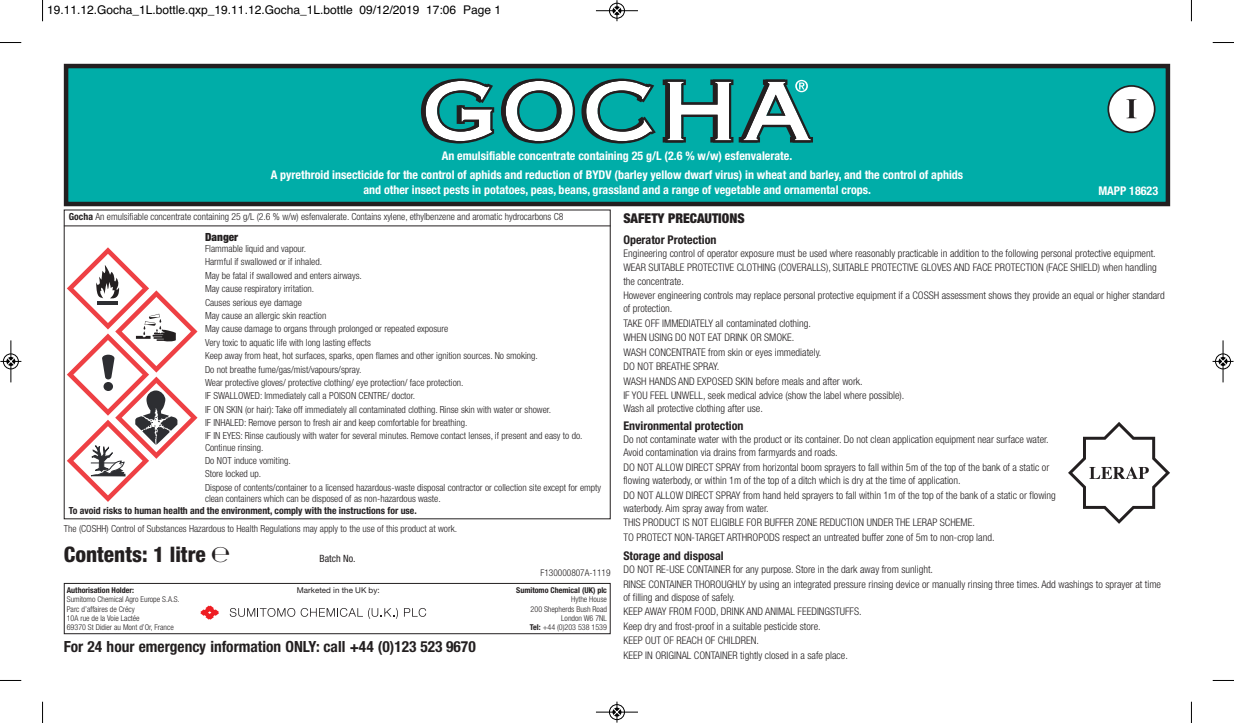
<style>
.page{position:relative;width:1234px;height:723px;background:#fff}
.page>*{position:absolute;margin:0;border:0;box-sizing:border-box;transform-origin:0 0}
.t1{font:800 condensed 21.45px "Helvetica Neue";color:#231f20}
.t2{font:700 condensed 15.45px "Helvetica Neue";color:#231f20}
.t3{font:900 condensed 13.5px "Helvetica Neue";color:#231f20}
.t4{font:700 condensed 12px/19.2px "Helvetica Neue";color:#fff;text-align:center}
.t5{font:12px "Helvetica";color:#000}
.t6{font:700 condensed 12px "Helvetica Neue";color:#231f20}
.t7{font:900 condensed 11.25px "Helvetica Neue";color:#231f20}
.t8{font:300 condensed 10.5px/14.5px "Helvetica Neue";color:#231f20}
.t9{font:condensed 10.05px "Helvetica Neue";color:#231f20}
.t10{font:300 condensed 9.75px/13.4px "Helvetica Neue";color:#231f20}
.t11{font:700 condensed 9.75px "Helvetica Neue";color:#231f20}
.t12{font:300 condensed 9.3px "Helvetica Neue";color:#231f20}
.t13{font:300 condensed 7.95px/9.3px "Helvetica Neue";color:#231f20}
.t14{font:700 condensed 7.95px "Helvetica Neue";color:#231f20}
.t15{font:7.95px "Helvetica Neue";color:#231f20}
.s1{font-weight:700}
.s2{font-family:"Helvetica";font-weight:300;font-style:italic;font-stretch:normal}
</style>
<div class="page">
<div style="left:68px;top:68px;width:1097px;height:134px;background:#00ada8"></div>
<svg style="left:421px;top:79px;width:73px;height:64px"></svg>
<svg style="left:501px;top:79px;width:74px;height:64px"></svg>
<svg style="left:581px;top:79px;width:74px;height:64px"></svg>
<svg style="left:662px;top:80px;width:150px;height:63px"></svg>
<div style="left:64px;top:64px;width:1105px;height:142px;border:4px solid #231f20"></div>
<svg style="left:1107px;top:86px;width:48px;height:47px"></svg>
<svg style="left:1068px;top:422px;width:101px;height:102px"></svg>
<div style="left:64px;top:583px;width:546px;height:51px;border:1px solid #231f20"></div>
<svg style="left:200px;top:605px;width:19px;height:14px"></svg>
<svg style="left:230px;top:608px;width:168px;height:11px"></svg>
<svg style="left:404px;top:608px;width:22px;height:9px"></svg>
<svg style="left:67px;top:247px;width:130px;height:255px"></svg>
<hr style="left:97px;top:301px;width:21px;height:3px;background:#2d2e32">
<hr style="left:64px;top:225px;width:546px;height:1px;background:#231f20">
<svg style="left:42px;top:0;width:1px;height:21px"></svg>
<svg style="left:0;top:42px;width:21px;height:1px"></svg>
<svg style="left:1190px;top:0;width:1px;height:21px"></svg>
<svg style="left:1212px;top:42px;width:21px;height:1px"></svg>
<svg style="left:42px;top:702px;width:1px;height:21px"></svg>
<svg style="left:0;top:680px;width:21px;height:1px"></svg>
<svg style="left:1190px;top:702px;width:1px;height:21px"></svg>
<svg style="left:1212px;top:680px;width:21px;height:1px"></svg>
<div style="left:609px;top:3px;width:15px;height:16px;border:1px solid #fff;border-radius:50%"></div>
<hr style="left:596px;top:10px;width:42px;height:1px;background:#000">
<div style="left:609px;top:3px;width:15px;height:15px;border:1px solid #000;border-radius:50%"></div>
<svg style="left:613px;top:0;width:7px;height:21px"></svg>
<hr style="left:596px;top:712px;width:42px;height:1px;background:#000">
<div style="left:609px;top:704px;width:15px;height:16px;border:1px solid #000;border-radius:50%"></div>
<svg style="left:613px;top:701px;width:7px;height:21px"></svg>
<div style="left:3px;top:353px;width:16px;height:16px;border:1px solid #fff;border-radius:50%"></div>
<hr style="left:11px;top:340px;width:1px;height:42px;background:#000">
<div style="left:3px;top:354px;width:16px;height:15px;border:1px solid #000;border-radius:50%"></div>
<svg style="left:0;top:358px;width:21px;height:7px"></svg>
<div style="left:1214px;top:353px;width:16px;height:16px;border:1px solid #fff;border-radius:50%"></div>
<hr style="left:1222px;top:340px;width:1px;height:42px;background:#000">
<div style="left:1214px;top:354px;width:16px;height:15px;border:1px solid #000;border-radius:50%"></div>
<svg style="left:1212px;top:358px;width:21px;height:7px"></svg>
<p class="t5" style="left:47px;top:2px;width:455px">19.11.12.Gocha_1L.bottle.qxp_19.11.12.Gocha_1L.bottle 09/12/2019 17:06 Page 1</p>
<p class="t4" style="left:270px;top:145px;width:694px">An emulsifiable concentrate containing 25 g/L (2.6 % w/w) esfenvalerate.<br>A pyrethroid insecticide for the control of aphids and reduction of BYDV (barley yellow dwarf virus) in wheat and barley, and the control of aphids</p>
<p class="t4" style="left:363px;top:179px;width:509px">and other insect pests in potatoes, peas, beans, grassland and a range of vegetable and ornamental crops.</p>
<p class="t4" style="left:1098px;top:180px;width:61px">MAPP 18623</p>
<p class="t10" style="left:69px;top:210px;width:496px"><span class="s1">Gocha</span> An emulsifiable concentrate containing 25 g/L (2.6 % w/w) esfenvalerate. Contains xylene, ethylbenzene and aromatic hydrocarbons C8</p>
<p class="t7" style="left:205px;top:228px;width:35px">Danger</p>
<p class="t10" style="left:205px;top:243px;width:379px">Flammable liquid and vapour.<br>Harmful if swallowed or if inhaled.<br>May be fatal if swallowed and enters airways.<br>May cause respiratory irritation.<br>Causes serious eye damage<br>May cause an allergic skin reaction<br>May cause damage to organs through prolonged or repeated exposure<br>Very toxic to aquatic life with long lasting effects<br>Keep away from heat, hot surfaces, sparks, open flames and other ignition sources. No smoking.<br>Do not breathe fume/gas/mist/vapours/spray.<br>Wear protective gloves/ protective clothing/ eye protection/ face protection.<br>IF SWALLOWED: Immediately call a POISON CENTRE/ doctor.<br>IF ON SKIN (or hair): Take off immediately all contaminated clothing. Rinse skin with water or shower.<br>IF INHALED: Remove person to fresh air and keep comfortable for breathing.<br>IF IN EYES: Rinse cautiously with water for several minutes. Remove contact lenses, if present and easy to do.</p>
<p class="t10" style="left:205px;top:441px;width:397px">Continue rinsing.<br>Do NOT induce vomiting.<br>Store locked up.<br>Dispose of contents/container to a licensed hazardous-waste disposal contractor or collection site except for empty</p>
<p class="t10" style="left:205px;top:493px;width:237px">clean containers which can be disposed of as non-hazardous waste.</p>
<p class="t11" style="left:69px;top:502px;width:349px">To avoid risks to human health and the environment, comply with the instructions for use.</p>
<p class="t10" style="left:64px;top:522px;width:394px">The (COSHH) Control of Substances Hazardous to Health Regulations may apply to the use of this product at work.</p>
<p class="t12" style="left:540px;top:569px;width:72px">F130000807A-1119</p>
<h1 class="t1" style="left:64px;top:546px;width:167px">Contents: 1 litre<span class="s2">℮</span></h1>
<p class="t9" style="left:319px;top:554px;width:38px">Batch No.</p>
<p class="t14" style="left:67px;top:583px;width:69px">Authorisation Holder:</p>
<p class="t13" style="left:67px;top:595px;width:114px">Sumitomo Chemical Agro Europe S.A.S.<br>Parc d’affaires de Crécy<br>10A rue de la Voie Lactée<br>69370 St Didier au Mont d’Or, France</p>
<p class="t15" style="left:297px;top:587px;width:84px">Marketed in the UK by:</p>
<h2 class="t2" style="left:64px;top:633px;width:413px">For 24 hour emergency information ONLY: call +44 (0)123 523 9670</h2>
<p class="t14" style="left:516px;top:583px;width:92px">Sumitomo Chemical (UK) plc</p>
<p class="t13" style="left:530px;top:595px;width:78px;text-align:right">Hythe House<br>200 Shepherds Bush Road<br>London W6 7NL<br><span class="s1">Tel:</span> +44 (0)203 538 1539</p>
<p class="t3" style="left:623px;top:207px;width:123px">SAFETY PRECAUTIONS</p>
<p class="t6" style="left:623px;top:235px;width:95px">Operator Protection</p>
<p class="t8" style="left:623px;top:247px;width:535px">Engineering control of operator exposure must be used where reasonably practicable in addition to the following personal protective equipment.<br>WEAR SUITABLE PROTECTIVE CLOTHING (COVERALLS), SUITABLE PROTECTIVE GLOVES AND FACE PROTECTION (FACE SHIELD) when handling</p>
<p class="t8" style="left:623px;top:274px;width:543px">the concentrate.<br>However engineering controls may replace personal protective equipment if a COSSH assessment shows they provide an equal or higher standard</p>
<p class="t8" style="left:623px;top:302px;width:282px">of protection.<br>TAKE OFF IMMEDIATELY all contaminated clothing.<br>WHEN USING DO NOT EAT DRINK OR SMOKE.<br>WASH CONCENTRATE from skin or eyes immediately.<br>DO NOT BREATHE SPRAY.<br>WASH HANDS AND EXPOSED SKIN before meals and after work.<br>IF YOU FEEL UNWELL, seek medical advice (show the label where possible).</p>
<p class="t8" style="left:623px;top:402px;width:141px">Wash all protective clothing after use.</p>
<p class="t6" style="left:623px;top:421px;width:122px">Environmental protection</p>
<p class="t8" style="left:623px;top:434px;width:427px;line-height:13.2px">Do not contaminate water with the product or its container. Do not clean application equipment near surface water.<br>Avoid contamination via drains from farmyards and roads.</p>
<p class="t8" style="left:623px;top:461px;width:427px;line-height:13.2px">DO NOT ALLOW DIRECT SPRAY from horizontal boom sprayers to fall within 5m of the top of the bank of a static or flowing waterbody, or within 1m of the top of a ditch which is dry at the time of application.</p>
<p class="t8" style="left:623px;top:489px;width:434px;line-height:13.2px">DO NOT ALLOW DIRECT SPRAY from hand held sprayers to fall within 1m of the top of the bank of a static or flowing waterbody. Aim spray away from water.</p>
<p class="t8" style="left:623px;top:516px;width:372px">THIS PRODUCT IS NOT ELIGIBLE FOR BUFFER ZONE REDUCTION UNDER THE LERAP SCHEME.<br>TO PROTECT NON-TARGET ARTHROPODS respect an untreated buffer zone of 5m to non-crop land.</p>
<p class="t6" style="left:623px;top:551px;width:102px">Storage and disposal</p>
<p class="t8" style="left:623px;top:563px;width:539px">DO NOT RE-USE CONTAINER for any purpose. Store in the dark away from sunlight.<br>RINSE CONTAINER THOROUGHLY by using an integrated pressure rinsing device or manually rinsing three times. Add washings to sprayer at time</p>
<p class="t8" style="left:623px;top:591px;width:240px">of filling and dispose of safely.<br>KEEP AWAY FROM FOOD, DRINK AND ANIMAL FEEDINGSTUFFS.<br>Keep dry and frost-proof in a suitable pesticide store.<br>KEEP OUT OF REACH OF CHILDREN.<br>KEEP IN ORIGINAL CONTAINER tightly closed in a safe place.</p>
</div>
